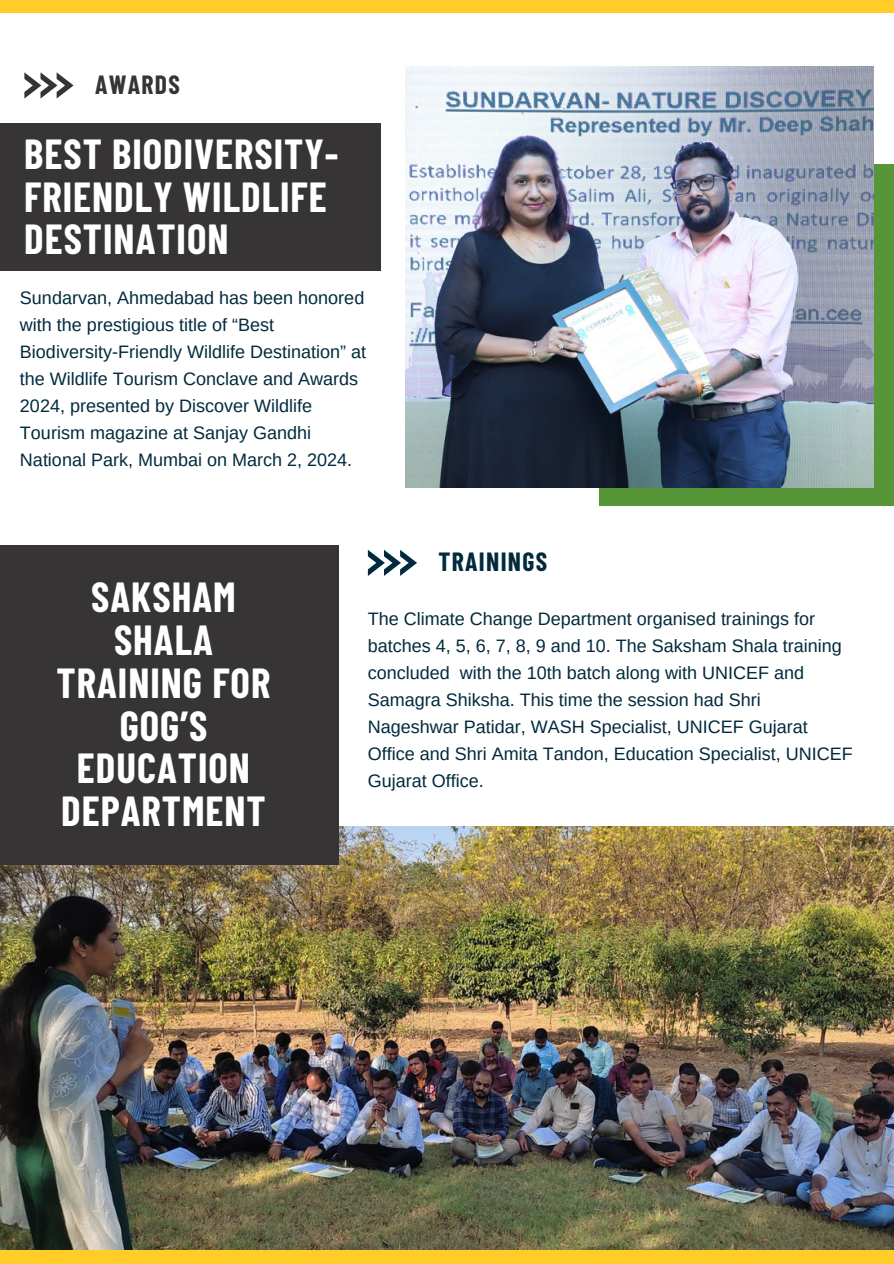
<style>
.page{position:relative;width:894px;height:1264px;background:#fff}
.page>*{position:absolute;margin:0;border:0;box-sizing:border-box;transform-origin:0 0}
.t1{font:700 41.1px/42.8px "Barlow Condensed";letter-spacing:.025em;color:#fff}
.t2{font:700 25.65px "Barlow Condensed";letter-spacing:.05em;color:#022a3d}
.t3{font:700 25.65px "Barlow Condensed";letter-spacing:.05em;color:#373435}
.t4{font:18px/27px "Arimo";color:#022a3d}
</style>
<div class="page">
<div style="left:0;top:0;width:893px;height:12px;background:#ffcc28"></div>
<div style="left:0;top:1249px;width:893px;height:14px;background:#ffcc28"></div>
<svg style="left:24px;top:72px;width:50px;height:26px"></svg>
<div style="left:599px;top:165px;width:294px;height:341px;background:#569639"></div>
<img style="left:405px;top:66px;width:467px;height:421px">
<div style="left:0;top:123px;width:381px;height:148px;background:#373435"></div>
<svg style="left:368px;top:550px;width:49px;height:25px"></svg>
<img style="left:0;top:826px;width:893px;height:423px">
<div style="left:0;top:545px;width:339px;height:320px;background:#373435"></div>
<p class="t3" style="left:95px;top:68px;width:86px">AWARDS</p>
<p class="t1" style="left:24px;top:131px;width:315px">BEST BIODIVERSITY-<br>FRIENDLY WILDLIFE<br>DESTINATION</p>
<h1 class="t4" style="left:20px;top:284px;width:347px">Sundarvan, Ahmedabad has been honored with the prestigious title of “Best Biodiversity-Friendly Wildlife Destination” at the Wildlife Tourism Conclave and Awards 2024, presented by Discover Wildlife Tourism magazine at Sanjay Gandhi National Park, Mumbai on March 2, 2024.</h1>
<p class="t2" style="left:438px;top:545px;width:110px">TRAININGS</p>
<h1 class="t1" style="left:57px;top:574px;width:215px;text-align:center">SAKSHAM<br>SHALA<br>TRAINING FOR<br>GOG’S<br>EDUCATION<br>DEPARTMENT</h1>
<h2 class="t4" style="left:367px;top:605px;width:486px">The Climate Change Department organised trainings for batches 4, 5, 6, 7, 8, 9 and 10. The Saksham Shala training concluded with the 10th batch along with UNICEF and Samagra Shiksha. This time the session had Shri Nageshwar Patidar, WASH Specialist, UNICEF Gujarat Office and Shri Amita Tandon, Education Specialist, UNICEF Gujarat Office.</h2>
</div>
